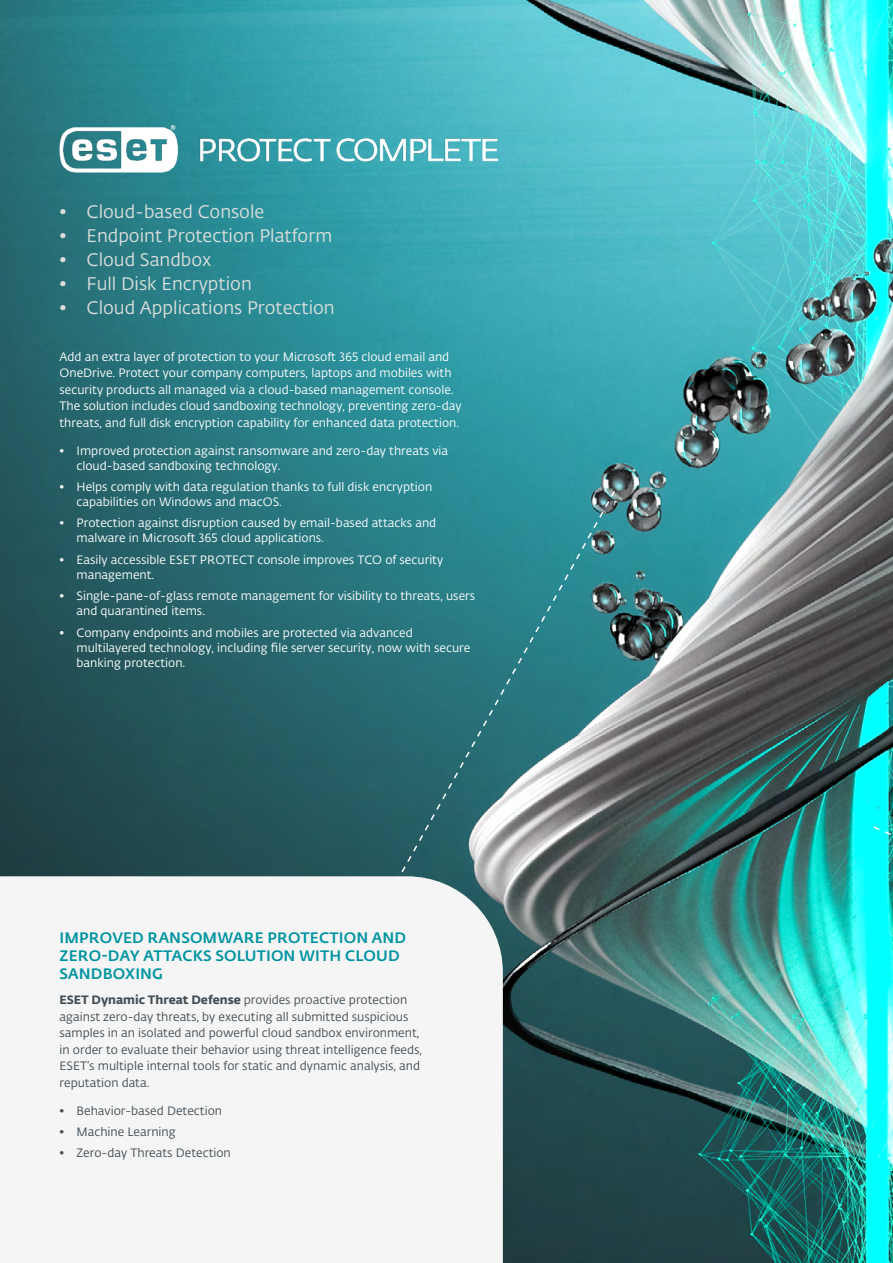
<style>
.page{position:relative;width:893px;height:1263px;background:#fff}
.page>*{position:absolute;margin:0;border:0;box-sizing:border-box;transform-origin:0 0}
.t1{font:18px "Fedra Sans Alt Pro Book LF";color:#dbdedb}
.t2{font:15px/18px "Fedra Sans Alt Pro Med LF";letter-spacing:.01em;color:#0094a1}
.t3{font:12px/15px "Fedra Sans Alt Pro Book LF";color:#fff}
.t4{font:12px/16.5px "Fedra Sans Alt Pro Book LF";color:#424d56}
.s1{font-family:"Fedra Sans Alt Pro Bold LF"}
</style>
<div class="page">
<img style="left:0;top:0;width:893px;height:1263px">
<div style="left:0;top:876px;width:503px;height:387px;background:#f4f5f4"></div>
<svg style="left:394px;top:489px;width:222px;height:395px"></svg>
<svg style="left:872px;top:825px;width:21px;height:180px"></svg>
<img style="left:45px;top:112px;width:459px;height:72px">
<h1 class="t1" style="left:60px;top:199px;width:206px">• Cloud-based Console</h1>
<h1 class="t1" style="left:60px;top:223px;width:274px">• Endpoint Protection Platform</h1>
<h1 class="t1" style="left:60px;top:247px;width:153px">• Cloud Sandbox</h1>
<h1 class="t1" style="left:60px;top:271px;width:194px">• Full Disk Encryption</h1>
<h1 class="t1" style="left:60px;top:295px;width:277px">• Cloud Applications Protection</h1>
<p class="t3" style="left:60px;top:348px;width:404px;line-height:16.5px">Add an extra layer of protection to your Microsoft 365 cloud email and OneDrive. Protect your company computers, laptops and mobiles with security products all managed via a cloud-based management console.<br>The solution includes cloud sandboxing technology, preventing zero-day threats, and full disk encryption capability for enhanced data protection.</p>
<p class="t3" style="left:77px;top:443px;width:373px;text-indent:-17px">• Improved protection against ransomware and zero-day threats via cloud-based sandboxing technology.</p>
<p class="t3" style="left:77px;top:479px;width:357px;text-indent:-17px">• Helps comply with data regulation thanks to full disk encryption capabilities on Windows and macOS.</p>
<p class="t3" style="left:77px;top:515px;width:361px;text-indent:-17px">• Protection against disruption caused by email-based attacks and malware in Microsoft 365 cloud applications.</p>
<p class="t3" style="left:77px;top:552px;width:368px;text-indent:-17px">• Easily accessible ESET PROTECT console improves TCO of security management.</p>
<p class="t3" style="left:77px;top:588px;width:400px;text-indent:-17px">• Single-pane-of-glass remote management for visibility to threats, users and quarantined items.</p>
<p class="t3" style="left:77px;top:624px;width:395px;text-indent:-17px">• Company endpoints and mobiles are protected via advanced multilayered technology, including file server security, now with secure banking protection.</p>
<p class="t2" style="left:60px;top:928px;width:348px">IMPROVED RANSOMWARE PROTECTION AND<br>ZERO-DAY ATTACKS SOLUTION WITH CLOUD<br>SANDBOXING</p>
<p class="t4" style="left:60px;top:991px;width:364px"><span class="s1">ESET Dynamic Threat Defense</span> provides proactive protection against zero-day threats, by executing all submitted suspicious samples in an isolated and powerful cloud sandbox environment, in order to evaluate their behavior using threat intelligence feeds, ESET’s multiple internal tools for static and dynamic analysis, and reputation data.</p>
<p class="t4" style="left:60px;top:1102px;width:164px">• Behavior-based Detection</p>
<p class="t4" style="left:60px;top:1123px;width:118px">• Machine Learning</p>
<p class="t4" style="left:60px;top:1144px;width:173px">• Zero-day Threats Detection</p>
</div>
